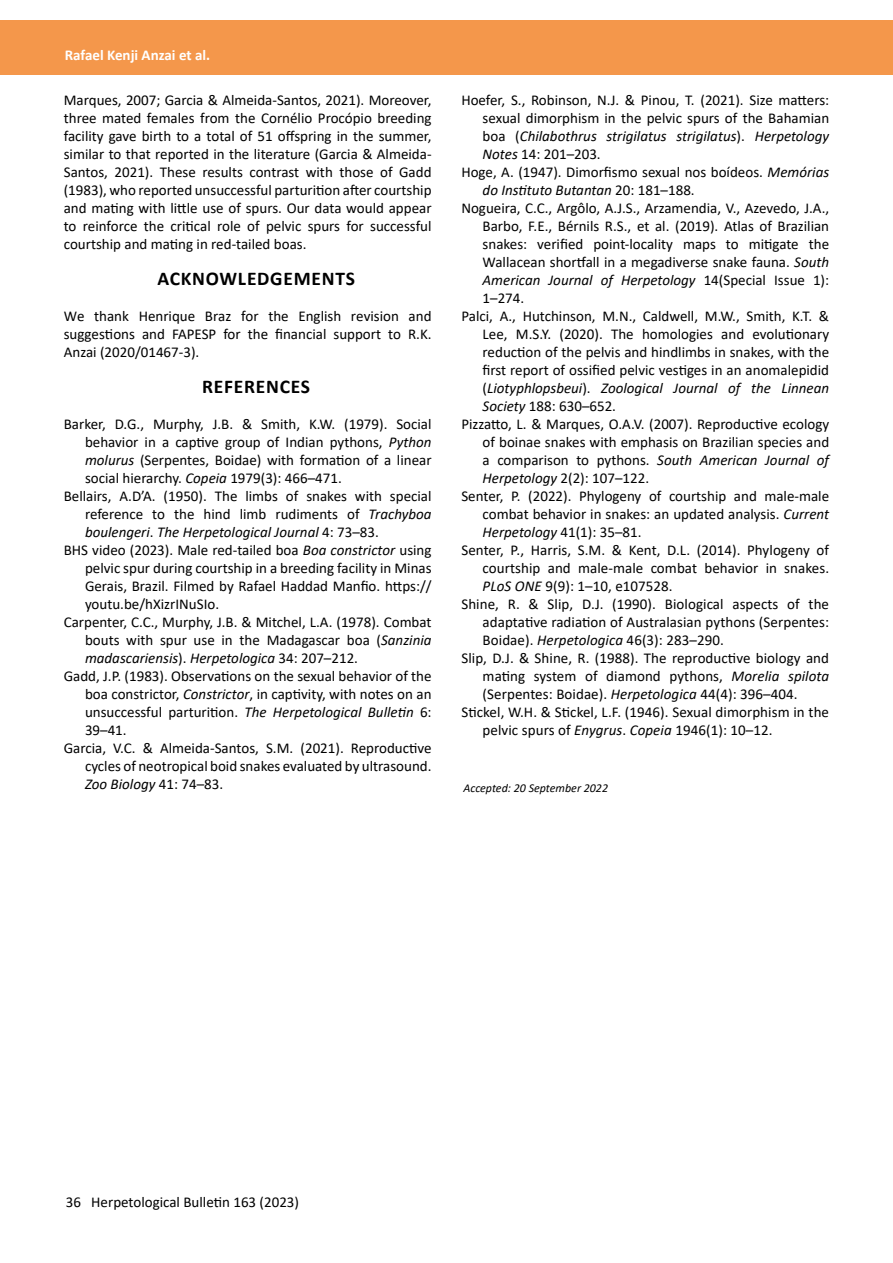
<style>
.page{position:relative;width:893px;height:1263px;background:#fff}
.page>*{position:absolute;margin:0;border:0;box-sizing:border-box;transform-origin:0 0}
.t1{font:700 19.5px "Calibri";letter-spacing:.04em;color:#000}
.t2{font:15px/18px "Calibri";color:#000;text-align:justify}
.t3{font:italic 15px "Calibri";color:#000}
.t4{font:700 15px "Calibri";color:#fff}
.t5{font:italic 12px "Calibri";color:#000}
.s1{font-style:italic}
.s2{font-style:normal}
</style>
<div class="page">
<div style="left:0;top:21px;width:893px;height:54px;background:#f4974b"></div>
<p class="t4" style="left:65px;top:44px;width:147px">Rafael Kenji Anzai et al.</p>
<p class="t2" style="left:64px;top:90px;width:369px">Marques, 2007; Garcia &amp; Almeida-Santos, 2021). Moreover, three mated females from the Cornélio Procópio breeding facility gave birth to a total of 51 offspring in the summer, similar to that reported in the literature (Garcia &amp; Almeida-Santos, 2021). These results contrast with those of Gadd (1983), who reported unsuccessful parturition after courtship and mating with little use of spurs. Our data would appear to reinforce the critical role of pelvic spurs for successful courtship and mating in red-tailed boas.</p>
<h1 class="t1" style="left:157px;top:265px;width:199px">ACKNOWLEDGEMENTS</h1>
<p class="t2" style="left:64px;top:306px;width:369px">We thank Henrique Braz for the English revision and suggestions and FAPESP for the financial support to R.K.<br>Anzai (2020/01467-3).</p>
<h1 class="t1" style="left:202px;top:373px;width:110px">REFERENCES</h1>
<p class="t2" style="left:64px;top:414px;width:369px">Barker, D.G., Murphy, J.B. &amp; Smith, K.W. (1979). Social</p>
<p class="t2" style="left:85px;top:432px;width:348px">behavior in a captive group of Indian pythons, <span class="s1">Python</span></p>
<p class="t2" style="left:85px;top:450px;width:348px"><span class="s1">molurus</span> (Serpentes, Boidae) with formation of a linear</p>
<p class="t2" style="left:85px;top:468px;width:258px">social hierarchy. <span class="s1">Copeia</span> 1979(3): 466–471.</p>
<p class="t2" style="left:64px;top:486px;width:369px">Bellairs, A.D’A. (1950). The limbs of snakes with special</p>
<p class="t2" style="left:85px;top:504px;width:348px">reference to the hind limb rudiments of <span class="s1">Trachyboa</span></p>
<p class="t3" style="left:85px;top:521px;width:295px">boulengeri<span class="s2">.</span> The Herpetological Journal <span class="s2">4: 73–83.</span></p>
<p class="t2" style="left:64px;top:540px;width:369px">BHS video (2023). Male red-tailed boa <span class="s1">Boa constrictor</span> using</p>
<p class="t2" style="left:85px;top:558px;width:348px">pelvic spur during courtship in a breeding facility in Minas</p>
<p class="t2" style="left:85px;top:576px;width:348px">Gerais, Brazil. Filmed by Rafael Haddad Manfio. https://</p>
<p class="t2" style="left:85px;top:594px;width:136px">youtu.be/hXizrINuSIo.</p>
<p class="t2" style="left:64px;top:612px;width:369px">Carpenter, C.C., Murphy, J.B. &amp; Mitchel, L.A. (1978). Combat</p>
<p class="t2" style="left:85px;top:630px;width:348px">bouts with spur use in the Madagascar boa (<span class="s1">Sanzinia</span></p>
<p class="t3" style="left:85px;top:647px;width:275px">madascariensis<span class="s2">).</span> Herpetologica <span class="s2">34: 207–212.</span></p>
<p class="t2" style="left:64px;top:666px;width:369px">Gadd, J.P. (1983). Observations on the sexual behavior of the</p>
<p class="t2" style="left:85px;top:684px;width:348px">boa constrictor, <span class="s1">Constrictor</span>, in captivity, with notes on an</p>
<p class="t2" style="left:85px;top:702px;width:348px">unsuccessful parturition. <span class="s1">The Herpetological Bulletin</span> 6:</p>
<p class="t2" style="left:85px;top:720px;width:43px">39–41.</p>
<p class="t2" style="left:64px;top:738px;width:369px">Garcia, V.C. &amp; Almeida‐Santos, S.M. (2021). Reproductive</p>
<p class="t2" style="left:85px;top:756px;width:348px">cycles of neotropical boid snakes evaluated by ultrasound.</p>
<p class="t3" style="left:85px;top:773px;width:140px">Zoo Biology <span class="s2">41: 74–83.</span></p>
<p class="t2" style="left:461px;top:90px;width:369px">Hoefer, S., Robinson, N.J. &amp; Pinou, T. (2021). Size matters:</p>
<p class="t2" style="left:483px;top:108px;width:348px">sexual dimorphism in the pelvic spurs of the Bahamian</p>
<p class="t3" style="left:483px;top:125px;width:348px"><span class="s2">boa (</span>Chilabothrus strigilatus strigilatus<span class="s2">).</span> Herpetology</p>
<p class="t2" style="left:483px;top:144px;width:120px"><span class="s1">Notes</span> 14: 201–203.</p>
<p class="t2" style="left:461px;top:162px;width:369px">Hoge, A. (1947). Dimorfismo sexual nos boídeos. <span class="s1">Memórias</span></p>
<p class="t3" style="left:483px;top:179px;width:214px">do Instituto Butantan <span class="s2">20: 181–188.</span></p>
<p class="t2" style="left:461px;top:198px;width:369px">Nogueira, C.C., Argôlo, A.J.S., Arzamendia, V., Azevedo, J.A.,</p>
<p class="t2" style="left:483px;top:216px;width:348px">Barbo, F.E., Bérnils R.S., et al. (2019). Atlas of Brazilian</p>
<p class="t2" style="left:483px;top:234px;width:348px">snakes: verified point-locality maps to mitigate the</p>
<p class="t2" style="left:483px;top:252px;width:348px">Wallacean shortfall in a megadiverse snake fauna. <span class="s1">South</span></p>
<p class="t3" style="left:483px;top:269px;width:348px">American Journal of Herpetology <span class="s2">14(Special Issue 1):</span></p>
<p class="t2" style="left:483px;top:288px;width:43px">1–274.</p>
<p class="t2" style="left:461px;top:306px;width:369px">Palci, A., Hutchinson, M.N., Caldwell, M.W., Smith, K.T. &amp;</p>
<p class="t2" style="left:483px;top:324px;width:348px">Lee, M.S.Y. (2020). The homologies and evolutionary</p>
<p class="t2" style="left:483px;top:342px;width:348px">reduction of the pelvis and hindlimbs in snakes, with the</p>
<p class="t2" style="left:483px;top:360px;width:348px">first report of ossified pelvic vestiges in an anomalepidid</p>
<p class="t3" style="left:483px;top:377px;width:348px"><span class="s2">(</span>Liotyphlopsbeui<span class="s2">).</span> Zoological Journal of the Linnean</p>
<p class="t2" style="left:483px;top:396px;width:135px"><span class="s1">Society</span> 188: 630–652.</p>
<p class="t2" style="left:461px;top:414px;width:369px">Pizzatto, L. &amp; Marques, O.A.V. (2007). Reproductive ecology</p>
<p class="t2" style="left:483px;top:432px;width:348px">of boinae snakes with emphasis on Brazilian species and</p>
<p class="t3" style="left:483px;top:449px;width:348px"><span class="s2">a comparison to pythons.</span> South American Journal of</p>
<p class="t2" style="left:483px;top:468px;width:168px"><span class="s1">Herpetology</span> 2(2): 107–122.</p>
<p class="t2" style="left:461px;top:486px;width:369px">Senter, P. (2022). Phylogeny of courtship and male-male</p>
<p class="t2" style="left:483px;top:504px;width:348px">combat behavior in snakes: an updated analysis. <span class="s1">Current</span></p>
<p class="t2" style="left:483px;top:522px;width:160px"><span class="s1">Herpetology</span> 41(1): 35–81.</p>
<p class="t2" style="left:461px;top:540px;width:369px">Senter, P., Harris, S.M. &amp; Kent, D.L. (2014). Phylogeny of</p>
<p class="t2" style="left:483px;top:558px;width:348px">courtship and male-male combat behavior in snakes.</p>
<p class="t2" style="left:483px;top:576px;width:192px"><span class="s1">PLoS ONE</span> 9(9): 1–10, e107528.</p>
<p class="t2" style="left:461px;top:594px;width:369px">Shine, R. &amp; Slip, D.J. (1990). Biological aspects of the</p>
<p class="t2" style="left:483px;top:612px;width:348px">adaptative radiation of Australasian pythons (Serpentes:</p>
<p class="t2" style="left:483px;top:630px;width:243px">Boidae). <span class="s1">Herpetologica</span> 46(3): 283–290.</p>
<p class="t2" style="left:461px;top:648px;width:369px">Slip, D.J. &amp; Shine, R. (1988). The reproductive biology and</p>
<p class="t2" style="left:483px;top:666px;width:348px">mating system of diamond pythons, <span class="s1">Morelia spilota</span></p>
<p class="t2" style="left:483px;top:684px;width:316px">(Serpentes: Boidae). <span class="s1">Herpetologica</span> 44(4): 396–404.</p>
<p class="t2" style="left:461px;top:702px;width:369px">Stickel, W.H. &amp; Stickel, L.F. (1946). Sexual dimorphism in the</p>
<p class="t2" style="left:483px;top:720px;width:291px">pelvic spurs of <span class="s1">Enygrus</span>. <span class="s1">Copeia</span> 1946(1): 10–12.</p>
<p class="t5" style="left:463px;top:780px;width:146px">Accepted: 20 September 2022</p>
<p class="t2" style="left:66px;top:1192px;width:235px">36 Herpetological Bulletin 163 (2023)</p>
</div>
